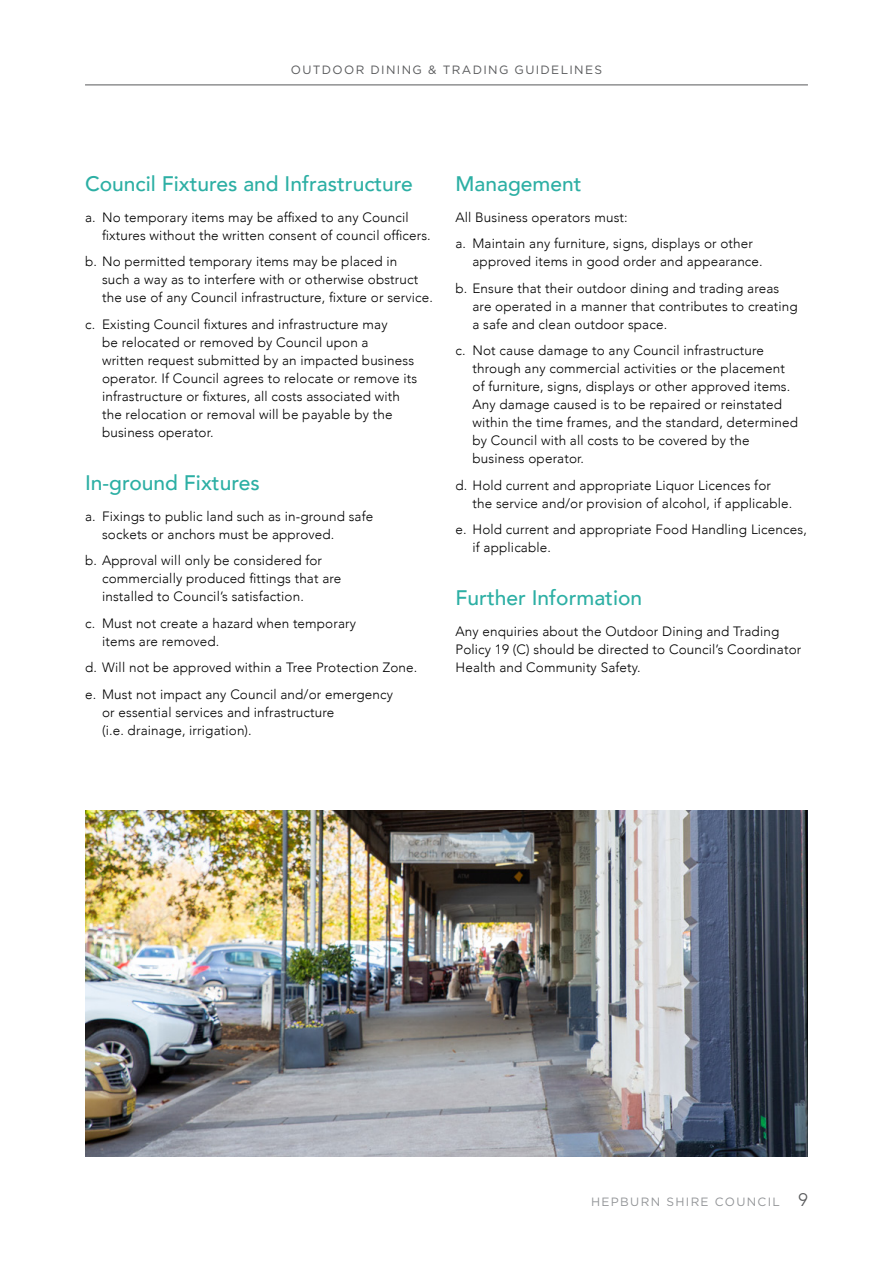
<style>
.page{position:relative;width:893px;height:1263px;background:#fff}
.page>*{position:absolute;margin:0;border:0;box-sizing:border-box;transform-origin:0 0}
.t1{font:500 21px "Avenir";color:#2cafa4}
.t2{font:300 13.5px/18px "Avenir";letter-spacing:.01em;color:#000}
.t3{font:12px "Gotham";letter-spacing:.11em;color:#58595b}
.t4{font:12px "Gotham";letter-spacing:.11em;color:#939598}
.s1{font-family:"Avenir";font-weight:300;font-size:18px;color:#58595b}
</style>
<div class="page">
<hr style="left:85px;top:85px;width:723px;height:1px;background:#58595b">
<img style="left:85px;top:810px;width:723px;height:347px">
<p class="t3" style="left:291px;top:62px;width:313px">OUTDOOR DINING &amp; TRADING GUIDELINES</p>
<h1 class="t1" style="left:85px;top:166px;width:329px">Council Fixtures and Infrastructure</h1>
<p class="t2" style="left:102px;top:208px;width:330px;text-indent:-17px">a. No temporary items may be affixed to any Council fixtures without the written consent of council officers.</p>
<p class="t2" style="left:102px;top:253px;width:332px;text-indent:-17px">b. No permitted temporary items may be placed in<br>such a way as to interfere with or otherwise obstruct the use of any Council infrastructure, fixture or service.</p>
<p class="t2" style="left:102px;top:315px;width:317px;text-indent:-17px">c. Existing Council fixtures and infrastructure may<br>be relocated or removed by Council upon a<br>written request submitted by an impacted business operator. If Council agrees to relocate or remove its infrastructure or fixtures, all costs associated with the relocation or removal will be payable by the business operator.</p>
<h1 class="t1" style="left:85px;top:464px;width:176px">In-ground Fixtures</h1>
<p class="t2" style="left:102px;top:507px;width:273px;text-indent:-17px">a. Fixings to public land such as in-ground safe sockets or anchors must be approved.</p>
<p class="t2" style="left:102px;top:551px;width:241px;text-indent:-17px">b. Approval will only be considered for commercially produced fittings that are installed to Council’s satisfaction.</p>
<p class="t2" style="left:102px;top:614px;width:256px;text-indent:-17px">c. Must not create a hazard when temporary items are removed.</p>
<p class="t2" style="left:85px;top:654px;width:334px;line-height:26.5px">d. Will not be approved within a Tree Protection Zone. e. Must not impact any Council and/or emergency</p>
<p class="t2" style="left:102px;top:703px;width:234px">or essential services and infrastructure (i.e. drainage, irrigation).</p>
<h1 class="t1" style="left:455px;top:166px;width:128px">Management</h1>
<p class="t2" style="left:455px;top:204px;width:299px;line-height:26.5px">All Business operators must:<br>a. Maintain any furniture, signs, displays or other</p>
<p class="t2" style="left:455px;top:248px;width:325px;line-height:26.5px;text-align:center">approved items in good order and appearance.<br>b. Ensure that their outdoor dining and trading areas</p>
<p class="t2" style="left:472px;top:297px;width:327px">are operated in a manner that contributes to creating a safe and clean outdoor space.</p>
<p class="t2" style="left:472px;top:342px;width:327px;text-indent:-17px">c. Not cause damage to any Council infrastructure through any commercial activities or the placement of furniture, signs, displays or other approved items.<br>Any damage caused is to be repaired or reinstated within the time frames, and the standard, determined by Council with all costs to be covered by the business operator.</p>
<p class="t2" style="left:472px;top:476px;width:321px;text-indent:-17px">d. Hold current and appropriate Liquor Licences for the service and/or provision of alcohol, if applicable.</p>
<p class="t2" style="left:472px;top:521px;width:336px;text-indent:-17px">e. Hold current and appropriate Food Handling Licences, if applicable.</p>
<h1 class="t1" style="left:455px;top:580px;width:188px">Further Information</h1>
<p class="t2" style="left:455px;top:622px;width:347px">Any enquiries about the Outdoor Dining and Trading<br>Policy 19 (C) should be directed to Council’s Coordinator<br>Health and Community Safety.</p>
<p class="t4" style="left:591px;top:1194px;width:218px">HEPBURN SHIRE COUNCIL <span class="s1">9</span></p>
</div>
